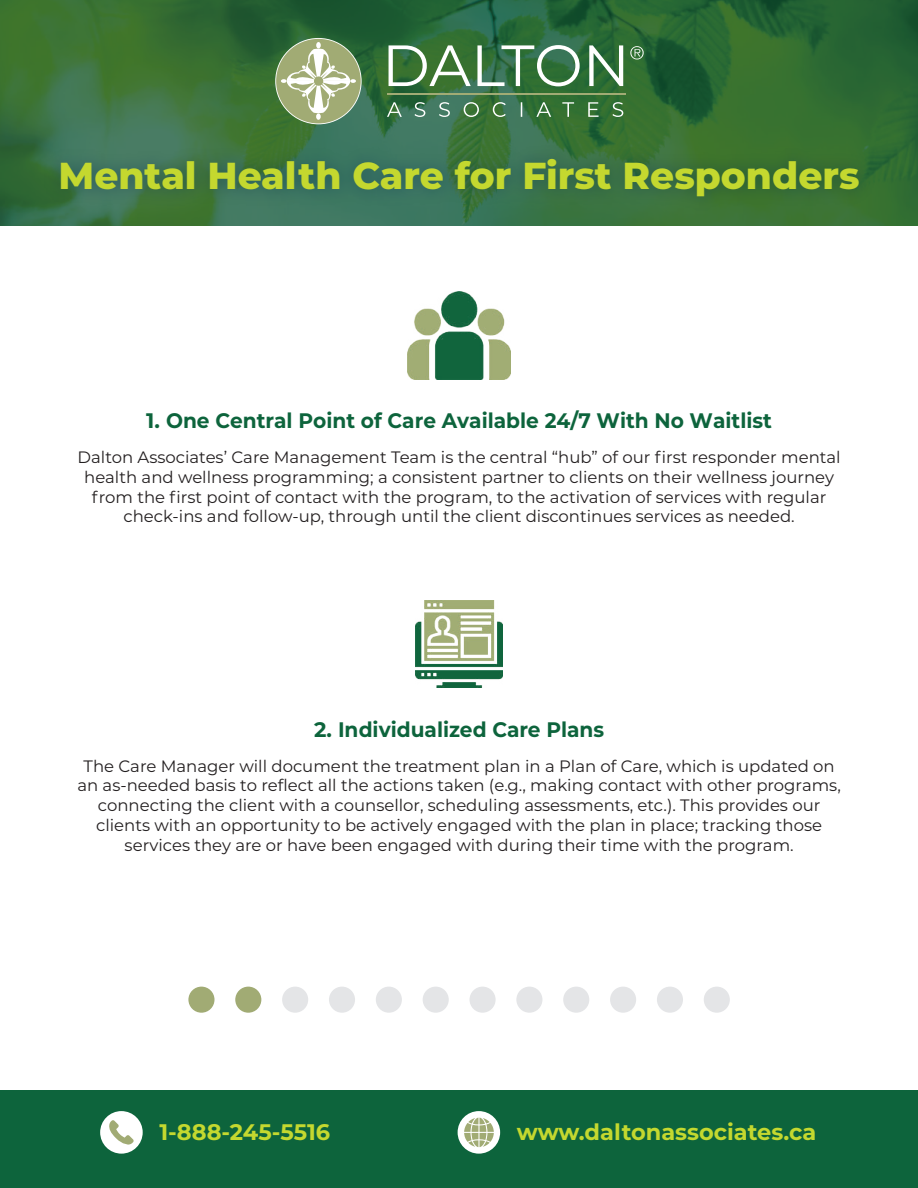
<style>
.page{position:relative;width:918px;height:1188px;background:#fff}
.page>*{position:absolute;margin:0;border:0;box-sizing:border-box;transform-origin:0 0}
.t1{font:800 37.5px "Montserrat";color:#c4d82f}
.t2{font:700 22.5px "Montserrat";color:#c4d82f}
.t3{font:700 21px "Montserrat";color:#0d643c}
.t4{font:16.5px/19.8px "Montserrat";color:#231f20;text-align:center}
</style>
<div class="page">
<svg style="left:0;top:0;width:918px;height:134px;background:#316b36"></svg>
<hr style="left:387px;top:94px;width:239px;height:1px;background:#a1ab74">
<svg style="left:275px;top:38px;width:87px;height:86px;background:#9bae84"></svg>
<svg style="left:630px;top:46px;width:14px;height:13px"></svg>
<svg style="left:389px;top:45px;width:234px;height:41px"></svg>
<svg style="left:387px;top:102px;width:236px;height:15px;background:#51855b"></svg>
<img style="left:0;top:134px;width:918px;height:92px">
<div style="left:0;top:1090px;width:918px;height:98px;background:#0d643c"></div>
<div style="left:100px;top:1111px;width:43px;height:43px;background:#fff;border-radius:50%"></div>
<svg style="left:109px;top:1120px;width:25px;height:25px"></svg>
<div style="left:458px;top:1111px;width:42px;height:43px;background:#fff;border-radius:50%"></div>
<svg style="left:464px;top:1118px;width:30px;height:29px"></svg>
<img style="left:408px;top:292px;width:103px;height:87px">
<img style="left:415px;top:600px;width:88px;height:88px">
<div style="left:188px;top:987px;width:27px;height:26px;background:#a1ab74;border-radius:50%"></div>
<div style="left:235px;top:987px;width:26px;height:26px;background:#a1ab74;border-radius:50%"></div>
<div style="left:282px;top:987px;width:26px;height:26px;background:#e4e5e7;border-radius:50%"></div>
<div style="left:329px;top:987px;width:26px;height:26px;background:#e4e5e7;border-radius:50%"></div>
<div style="left:376px;top:987px;width:26px;height:26px;background:#e4e5e7;border-radius:50%"></div>
<div style="left:423px;top:987px;width:26px;height:26px;background:#e4e5e7;border-radius:50%"></div>
<div style="left:470px;top:987px;width:26px;height:26px;background:#e4e5e7;border-radius:50%"></div>
<div style="left:516px;top:987px;width:26px;height:26px;background:#e4e5e7;border-radius:50%"></div>
<div style="left:563px;top:987px;width:26px;height:26px;background:#e4e5e7;border-radius:50%"></div>
<div style="left:610px;top:987px;width:26px;height:26px;background:#e4e5e7;border-radius:50%"></div>
<div style="left:657px;top:987px;width:26px;height:26px;background:#e4e5e7;border-radius:50%"></div>
<div style="left:704px;top:987px;width:26px;height:26px;background:#e4e5e7;border-radius:50%"></div>
<h1 class="t1" style="left:59px;top:148px;width:803px">Mental Health Care for First Responders</h1>
<p class="t3" style="left:146px;top:406px;width:627px">1. One Central Point of Care Available 24/7 With No Waitlist</p>
<p class="t4" style="left:78px;top:447px;width:765px">Dalton Associates’ Care Management Team is the central “hub” of our first responder mental health and wellness programming; a consistent partner to clients on their wellness journey from the first point of contact with the program, to the activation of services with regular check-ins and follow-up, through until the client discontinues services as needed.</p>
<p class="t3" style="left:314px;top:714px;width:292px">2. Individualized Care Plans</p>
<p class="t4" style="left:77px;top:755px;width:765px">The Care Manager will document the treatment plan in a Plan of Care, which is updated on an as-needed basis to reflect all the actions taken (e.g., making contact with other programs, connecting the client with a counsellor, scheduling assessments, etc.). This provides our clients with an opportunity to be actively engaged with the plan in place; tracking those services they are or have been engaged with during their time with the program.</p>
<h2 class="t2" style="left:159px;top:1116px;width:172px">1-888-245-5516</h2>
<h2 class="t2" style="left:517px;top:1116px;width:301px">www.daltonassociates.ca</h2>
</div>
